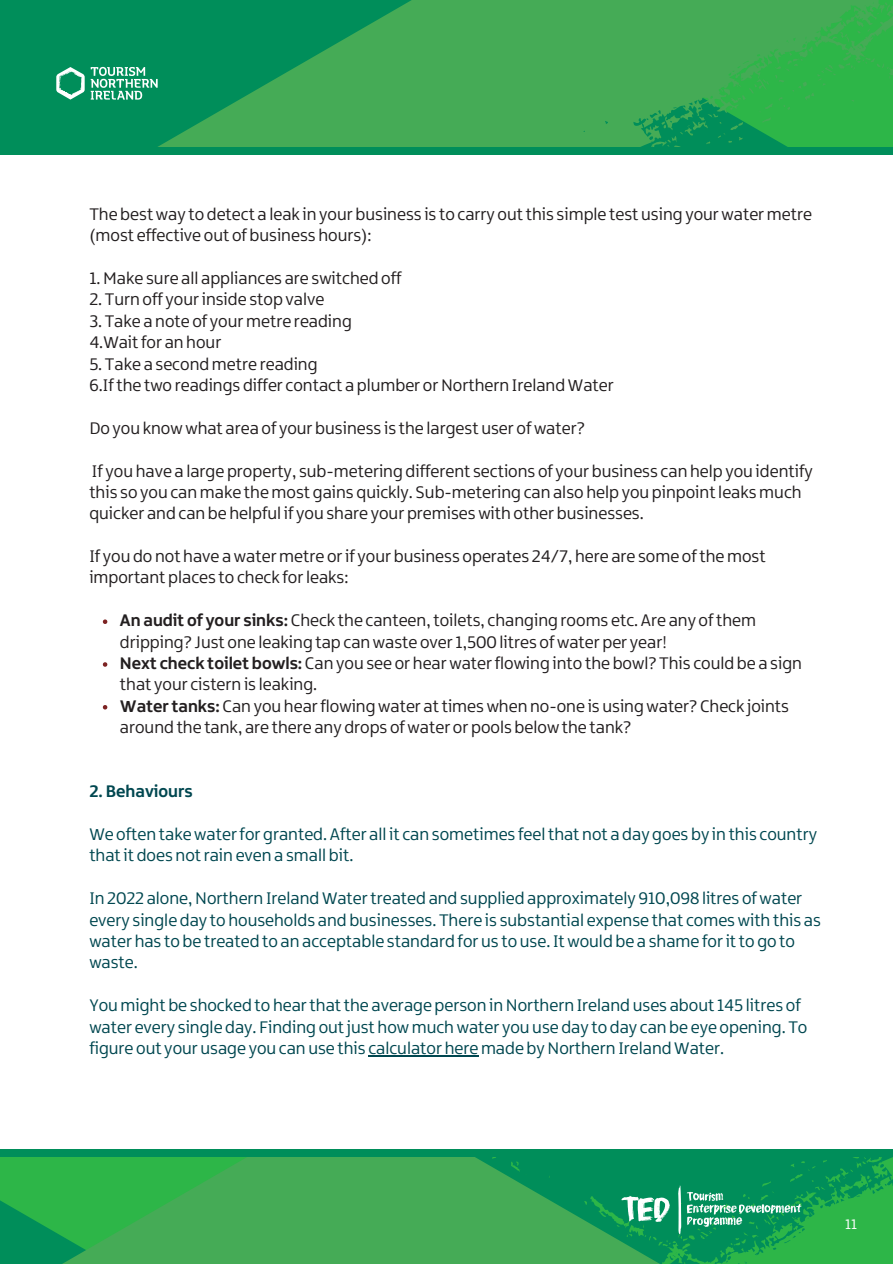
<style>
.page{position:relative;width:893px;height:1264px;background:#fff}
.page>*{position:absolute;margin:0;border:0;box-sizing:border-box;transform-origin:0 0}
.t1{font:18px/21.3px "Northern Ireland";color:#231f20}
.t2{font:18px/21.3px "Northern Ireland";color:#004750}
.t3{font:700 18px "Northern Ireland";color:#004750}
.t4{font:15px "Northern Ireland";color:#fff}
.s1{font-weight:700}
</style>
<div class="page">
<div style="left:0;top:0;width:892px;height:147px;background:#008e5a"></div>
<svg style="left:80px;top:0;width:812px;height:155px;fill:#45ab56"></svg>
<div style="left:0;top:147px;width:892px;height:7px;background:#008e5a"></div>
<svg style="left:91px;top:67px;width:67px;height:33px"></svg>
<svg style="left:56px;top:67px;width:29px;height:33px"></svg>
<svg style="left:0;top:1149px;width:892px;height:114px;background:#2ba556"></svg>
<svg style="left:103px;top:619px;width:4px;height:5px"></svg>
<svg style="left:103px;top:662px;width:4px;height:4px"></svg>
<svg style="left:103px;top:705px;width:4px;height:4px"></svg>
<hr style="left:368px;top:1055px;width:110px;height:1px;background:#004750">
<p class="t1" style="left:89px;top:204px;width:724px">The bestway to detect a leak in your business is to carry outthis simple test using yourwater metre (most effective out of business hours):</p>
<p class="t1" style="left:89px;top:269px;width:313px">1.Make sure all appliances are switched off</p>
<p class="t1" style="left:89px;top:290px;width:236px">2. Turn off yourinside stop valve</p>
<p class="t1" style="left:89px;top:311px;width:264px">3. Take a note of your metre reading<br>4.Waitfor an hour</p>
<p class="t1" style="left:89px;top:354px;width:526px">5. Take a second metre reading<br>6.Ifthe two readings differ contact a plumber orNorthern Ireland Water</p>
<p class="t1" style="left:89px;top:418px;width:497px">Do you knowwhat area of your business is the largest user ofwater?</p>
<p class="t1" style="left:89px;top:461px;width:724px">If you have a large property, sub-metering different sections of your business can help you identify this so you can make the most gains quickly. Sub-metering can also help you pinpointleaks much quicker and can be helpful if you share your premiseswith other businesses.</p>
<p class="t1" style="left:89px;top:546px;width:678px">If you do not have awater metre orif your business operates 24/7, here are some ofthe most important places to check forleaks:</p>
<p class="t1" style="left:120px;top:611px;width:683px"><span class="s1">An audit of your sinks:</span> Check the canteen,toilets, changing rooms etc. Are any ofthem dripping? Just one leaking tap canwaste over1,500 litres ofwater per year!<br><span class="s1">Next check toilet bowls:</span> Can you see or hearwaterflowing into the bowl? This could be a sign that your cistern is leaking.<br><span class="s1">Watertanks:</span> Can you hearflowingwater attimeswhen no-one is usingwater? Check joints around the tank, are there any drops ofwater or pools belowthe tank?</p>
<p class="t3" style="left:89px;top:783px;width:105px">2. Behaviours</p>
<p class="t2" style="left:89px;top:824px;width:729px">We often takewaterfor granted. After all it can sometimes feelthat not a day goes by in this country thatit does notrain even a small bit.</p>
<p class="t2" style="left:89px;top:888px;width:733px">In 2022 alone,Northern Ireland Watertreated and supplied approximately 910,098 litres ofwater every single day to households and businesses. There is substantial expense that comeswith this as water has to be treated to an acceptable standard for us to use.Itwould be a shame foritto go to waste.</p>
<p class="t2" style="left:89px;top:995px;width:719px">You might be shocked to hearthatthe average person inNorthern Ireland uses about145 litres of water every single day. Finding outjust how muchwater you use day to day can be eye opening. To figure out your usage you can use this calculator here made byNorthern Ireland Water.</p>
<p class="t4" style="left:845px;top:1217px;width:14px">11</p>
</div>
